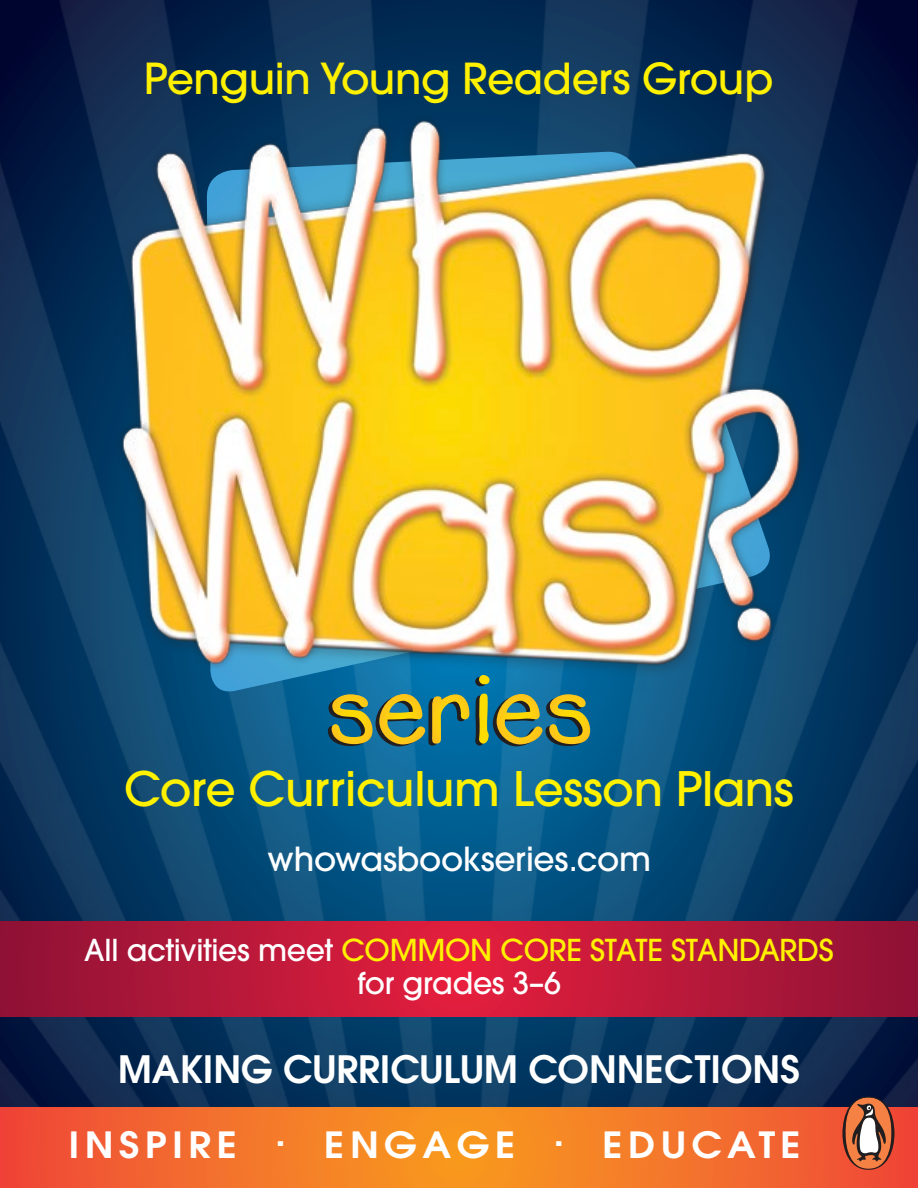
<style>
.page{position:relative;width:918px;height:1188px;background:#fff}
.page>*{position:absolute;margin:0;border:0;box-sizing:border-box;transform-origin:0 0}
.t1{font:500 47.25px "ITC Avant Garde Std";letter-spacing:-.01em;color:#fff100}
.t2{font:500 42.45px "ITC Avant Garde Std";letter-spacing:-.01em;color:#fff100}
.t3{font:600 37.5px "ITC Avant Garde Std";color:#fff}
.t4{font:600 36px "ITC Avant Garde Std";letter-spacing:.14em;color:#fff;scale:1.08 1}
.t5{font:500 33px "ITC Avant Garde Std";letter-spacing:-.01em;color:#fff}
.t6{font:500 30px "ITC Avant Garde Std";letter-spacing:-.01em;color:#fff100}
.t7{font:500 30px "ITC Avant Garde Std";letter-spacing:-.01em;color:#fff}
.s1{color:#fff}
</style>
<div class="page">
<img style="left:0;top:0;width:918px;height:1107px">
<svg style="left:0;top:1107px;width:918px;height:81px;background:#f3722b"></svg>
<svg style="left:328px;top:696px;width:262px;height:50px;background:#6b8758"></svg>
<svg style="left:842px;top:1097px;width:53px;height:73px;background:#b06c53"></svg>
<svg style="left:207px;top:683px;width:570px;height:13px;background:#0f6998"></svg>
<img style="left:101px;top:98px;width:716px;height:585px">
<svg style="left:0;top:922px;width:918px;height:94px;background:#b81839"></svg>
<p class="t2" style="left:144px;top:51px;width:631px">Penguin Young Readers Group</p>
<p class="t1" style="left:124px;top:759px;width:671px">Core Curriculum Lesson Plans</p>
<p class="t5" style="left:267px;top:838px;width:385px">whowasbookseries.com</p>
<p class="t6" style="left:84px;top:931px;width:751px"><span class="s1">All activities meet</span> COMMON CORE STATE STANDARDS</p>
<p class="t7" style="left:357px;top:964px;width:205px">for grades 3–6</p>
<p class="t3" style="left:118px;top:1044px;width:683px">MAKING CURRICULUM CONNECTIONS</p>
<p class="t4" style="left:69px;top:1121px;width:679px">INSPIRE · ENGAGE · EDUCATE</p>
</div>
